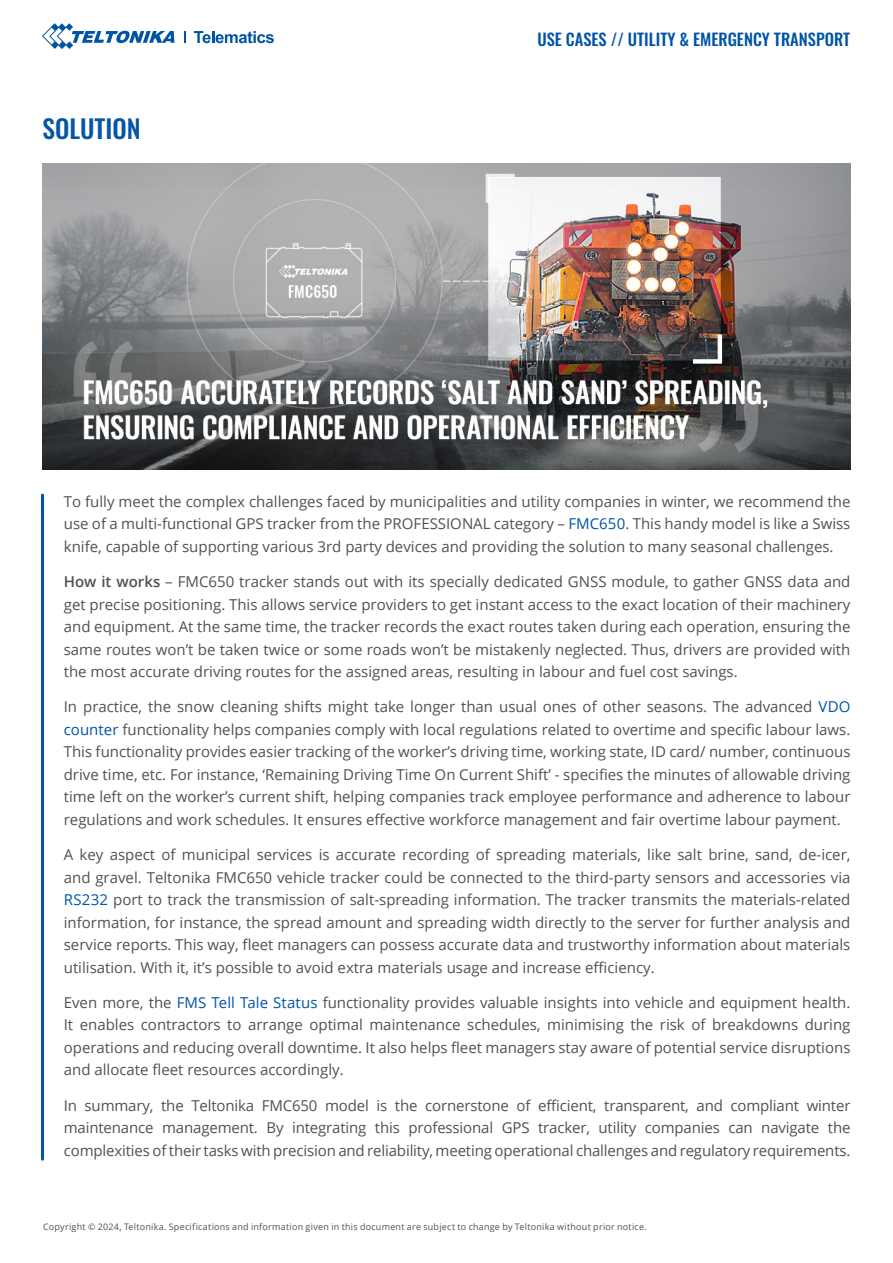
<style>
.page{position:relative;width:893px;height:1263px;background:#fff}
.page>*{position:absolute;margin:0;border:0;box-sizing:border-box;transform-origin:0 0}
.t1{font:500 25.5px "Oswald";color:#0556a5}
.t2{font:500 16.5px "Oswald";color:#0054a6}
.t3{font:15px/22.5px "Open Sans";color:#515153;text-align:justify}
.t4{font:9px "Open Sans";letter-spacing:.025em;color:#515153}
.s1{color:#0054a6}
.s2{font-weight:600}
</style>
<div class="page">
<svg style="left:184px;top:31px;width:1px;height:12px"></svg>
<svg style="left:42px;top:23px;width:132px;height:26px"></svg>
<svg style="left:194px;top:31px;width:80px;height:12px"></svg>
<hr style="left:41px;top:495px;width:3px;height:664px;background:#0054a6">
<img style="left:43px;top:164px;width:808px;height:306px">
<h1 class="t1" style="left:43px;top:115px;width:100px">SOLUTION</h1>
<p class="t2" style="left:537px;top:31px;width:314px">USE CASES // UTILITY &amp; EMERGENCY TRANSPORT</p>
<p class="t3" style="left:64px;top:490px;width:788px">To fully meet the complex challenges faced by municipalities and utility companies in winter, we recommend the use of a multi-functional GPS tracker from the PROFESSIONAL category – <span class="s1">FMC650</span>. This handy model is like a Swiss knife, capable of supporting various 3rd party devices and providing the solution to many seasonal challenges.</p>
<p class="t3" style="left:64px;top:570px;width:788px"><span class="s2">How it works</span> – FMC650 tracker stands out with its specially dedicated GNSS module, to gather GNSS data and get precise positioning. This allows service providers to get instant access to the exact location of their machinery and equipment. At the same time, the tracker records the exact routes taken during each operation, ensuring the same routes won’t be taken twice or some roads won’t be mistakenly neglected. Thus, drivers are provided with the most accurate driving routes for the assigned areas, resulting in labour and fuel cost savings.</p>
<p class="t3" style="left:64px;top:695px;width:788px">In practice, the snow cleaning shifts might take longer than usual ones of other seasons. The advanced <span class="s1">VDO counter</span> functionality helps companies comply with local regulations related to overtime and specific labour laws.<br>This functionality provides easier tracking of the worker’s driving time, working state, ID card/ number, continuous drive time, etc. For instance, ‘Remaining Driving Time On Current Shift’ - specifies the minutes of allowable driving time left on the worker’s current shift, helping companies track employee performance and adherence to labour regulations and work schedules. It ensures effective workforce management and fair overtime labour payment.</p>
<p class="t3" style="left:64px;top:843px;width:788px">A key aspect of municipal services is accurate recording of spreading materials, like salt brine, sand, de-icer, and gravel. Teltonika FMC650 vehicle tracker could be connected to the third-party sensors and accessories via <span class="s1">RS232</span> port to track the transmission of salt-spreading information. The tracker transmits the materials-related information, for instance, the spread amount and spreading width directly to the server for further analysis and service reports. This way, fleet managers can possess accurate data and trustworthy information about materials utilisation. With it, it’s possible to avoid extra materials usage and increase efficiency.</p>
<p class="t3" style="left:64px;top:991px;width:788px">Even more, the <span class="s1">FMS Tell Tale Status</span> functionality provides valuable insights into vehicle and equipment health.<br>It enables contractors to arrange optimal maintenance schedules, minimising the risk of breakdowns during operations and reducing overall downtime. It also helps fleet managers stay aware of potential service disruptions and allocate fleet resources accordingly.</p>
<p class="t3" style="left:64px;top:1093px;width:788px">In summary, the Teltonika FMC650 model is the cornerstone of efficient, transparent, and compliant winter maintenance management. By integrating this professional GPS tracker, utility companies can navigate the complexities of their tasks with precision and reliability, meeting operational challenges and regulatory requirements.</p>
<p class="t4" style="left:43px;top:1221px;width:605px">Copyright © 2024, Teltonika. Specifications and information given in this document are subject to change by Teltonika without prior notice.</p>
</div>
